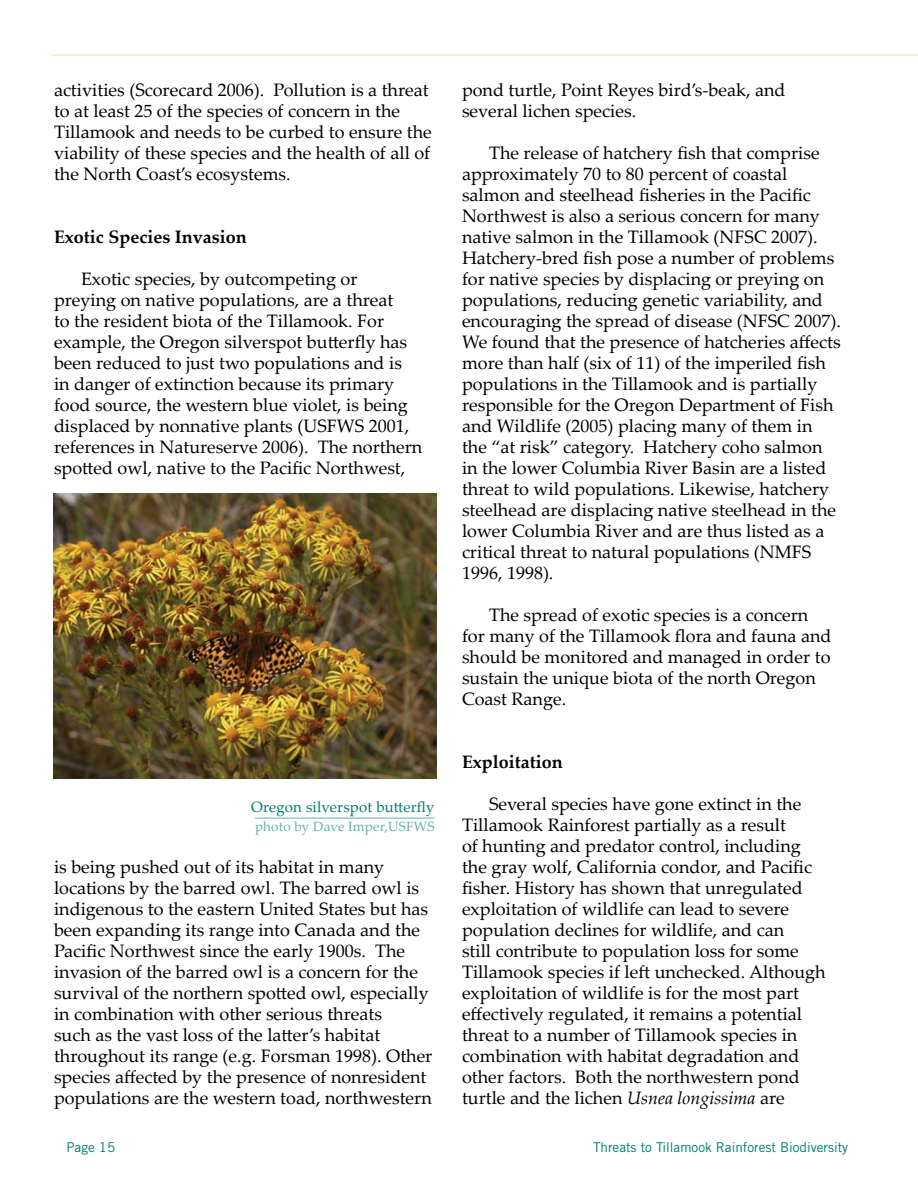
<style>
.page{position:relative;width:918px;height:1188px;background:#fff}
.page>*{position:absolute;margin:0;border:0;box-sizing:border-box;transform-origin:0 0}
.t1{font:18px/21px "Palatino Linotype";color:#000}
.t2{font:700 18px "Palatino Linotype";color:#000}
.t3{font:15px "Palatino Linotype";letter-spacing:.01em;color:#007d68}
.t4{font:13.5px "Trade Gothic LT Std";color:#007d68}
.t5{font:13.5px "Palatino Linotype";letter-spacing:.01em;color:#66b1a4}
.s1{font-style:italic}
</style>
<div class="page">
<hr style="left:53px;top:55px;width:865px;height:1px;background:#f2dcb1">
<hr style="left:255px;top:818px;width:179px;height:1px;background:#66b1a4">
<img style="left:53px;top:493px;width:383px;height:286px">
<p class="t1" style="left:54px;top:79px;width:379px">activities (Scorecard 2006). Pollution is a threat to at least 25 of the species of concern in the Tillamook and needs to be curbed to ensure the viability of these species and the health of all of the North Coast’s ecosystems.</p>
<p class="t2" style="left:54px;top:224px;width:194px">Exotic Species Invasion</p>
<p class="t1" style="left:54px;top:268px;width:370px;text-indent:27px">Exotic species, by outcompeting or preying on native populations, are a threat<br>to the resident biota of the Tillamook. For example, the Oregon silverspot butterfly has been reduced to just two populations and is<br>in danger of extinction because its primary food source, the western blue violet, is being displaced by nonnative plants (USFWS 2001, references in Natureserve 2006). The northern spotted owl, native to the Pacific Northwest,</p>
<p class="t3" style="left:251px;top:796px;width:185px">Oregon silverspot butterfly</p>
<p class="t5" style="left:255px;top:817px;width:181px">photo by Dave Imper,USFWS</p>
<p class="t1" style="left:54px;top:856px;width:380px">is being pushed out of its habitat in many locations by the barred owl. The barred owl is indigenous to the eastern United States but has been expanding its range into Canada and the Pacific Northwest since the early 1900s. The invasion of the barred owl is a concern for the survival of the northern spotted owl, especially in combination with other serious threats<br>such as the vast loss of the latter’s habitat throughout its range (e.g. Forsman 1998). Other species affected by the presence of nonresident populations are the western toad, northwestern</p>
<p class="t1" style="left:462px;top:79px;width:325px">pond turtle, Point Reyes bird’s-beak, and several lichen species.</p>
<p class="t1" style="left:462px;top:142px;width:380px;text-indent:27px">The release of hatchery fish that comprise approximately 70 to 80 percent of coastal salmon and steelhead fisheries in the Pacific Northwest is also a serious concern for many native salmon in the Tillamook (NFSC 2007).<br>Hatchery-bred fish pose a number of problems for native species by displacing or preying on populations, reducing genetic variability, and encouraging the spread of disease (NFSC 2007).<br>We found that the presence of hatcheries affects more than half (six of 11) of the imperiled fish populations in the Tillamook and is partially responsible for the Oregon Department of Fish and Wildlife (2005) placing many of them in the “at risk” category. Hatchery coho salmon in the lower Columbia River Basin are a listed threat to wild populations. Likewise, hatchery steelhead are displacing native steelhead in the lower Columbia River and are thus listed as a critical threat to natural populations (NMFS 1996, 1998).</p>
<p class="t1" style="left:462px;top:604px;width:371px;text-indent:27px">The spread of exotic species is a concern for many of the Tillamook flora and fauna and should be monitored and managed in order to sustain the unique biota of the north Oregon Coast Range.</p>
<p class="t2" style="left:462px;top:749px;width:102px">Exploitation</p>
<p class="t1" style="left:462px;top:793px;width:365px;text-indent:27px">Several species have gone extinct in the Tillamook Rainforest partially as a result<br>of hunting and predator control, including the gray wolf, California condor, and Pacific fisher. History has shown that unregulated exploitation of wildlife can lead to severe population declines for wildlife, and can<br>still contribute to population loss for some Tillamook species if left unchecked. Although exploitation of wildlife is for the most part effectively regulated, it remains a potential threat to a number of Tillamook species in combination with habitat degradation and other factors. Both the northwestern pond turtle and the lichen <span class="s1">Usnea longissima</span> are</p>
<p class="t4" style="left:66px;top:1139px;width:41px">Page 15</p>
<p class="t4" style="left:593px;top:1139px;width:257px">Threats to Tillamook Rainforest Biodiversity</p>
</div>
